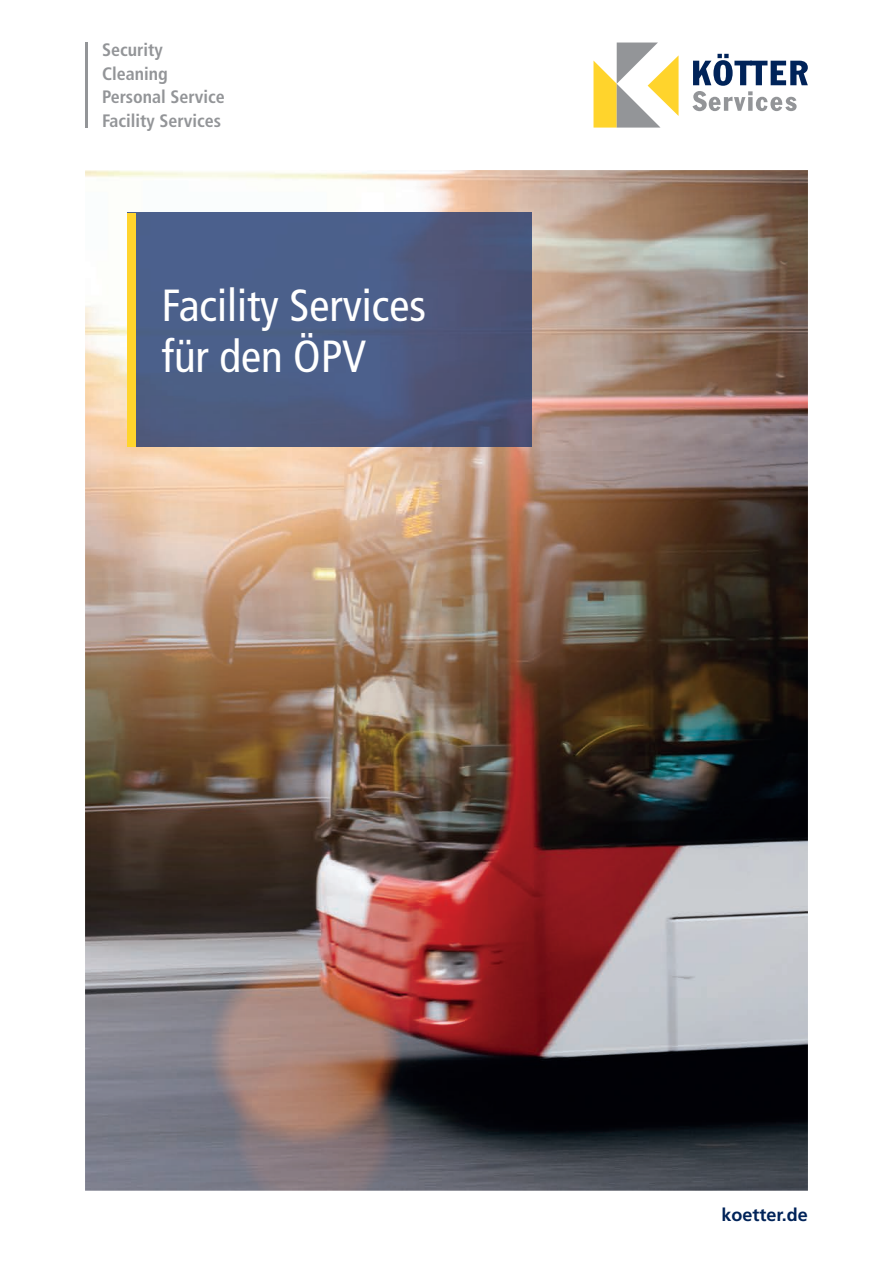
<style>
.page{position:relative;width:893px;height:1263px;background:#fff}
.page>*{position:absolute;margin:0;border:0;box-sizing:border-box;transform-origin:0 0}
.t1{font:condensed 45px/51px "Frutiger LT Pro";color:#fff}
.t2{font:700 condensed 18px/23.5px "Frutiger LT Pro";color:#939598}
.t3{font:700 18px "Frutiger LT Pro";color:#002359}
</style>
<div class="page">
<img style="left:85px;top:170px;width:723px;height:1021px">
<img style="left:136px;top:213px;width:395px;height:233px">
<div style="left:128px;top:213px;width:8px;height:233px;background:#ffd42c"></div>
<svg style="left:692px;top:54px;width:116px;height:57px"></svg>
<svg style="left:593px;top:43px;width:86px;height:85px"></svg>
<hr style="left:85px;top:43px;width:2px;height:85px;background:#939598">
<p class="t2" style="left:102px;top:38px;width:124px">Security<br>Cleaning<br>Personal Service<br>Facility Services</p>
<h1 class="t1" style="left:162px;top:280px;width:266px">Facility Services für den ÖPV</h1>
<p class="t3" style="left:721px;top:1204px;width:88px">koetter.de</p>
</div>
